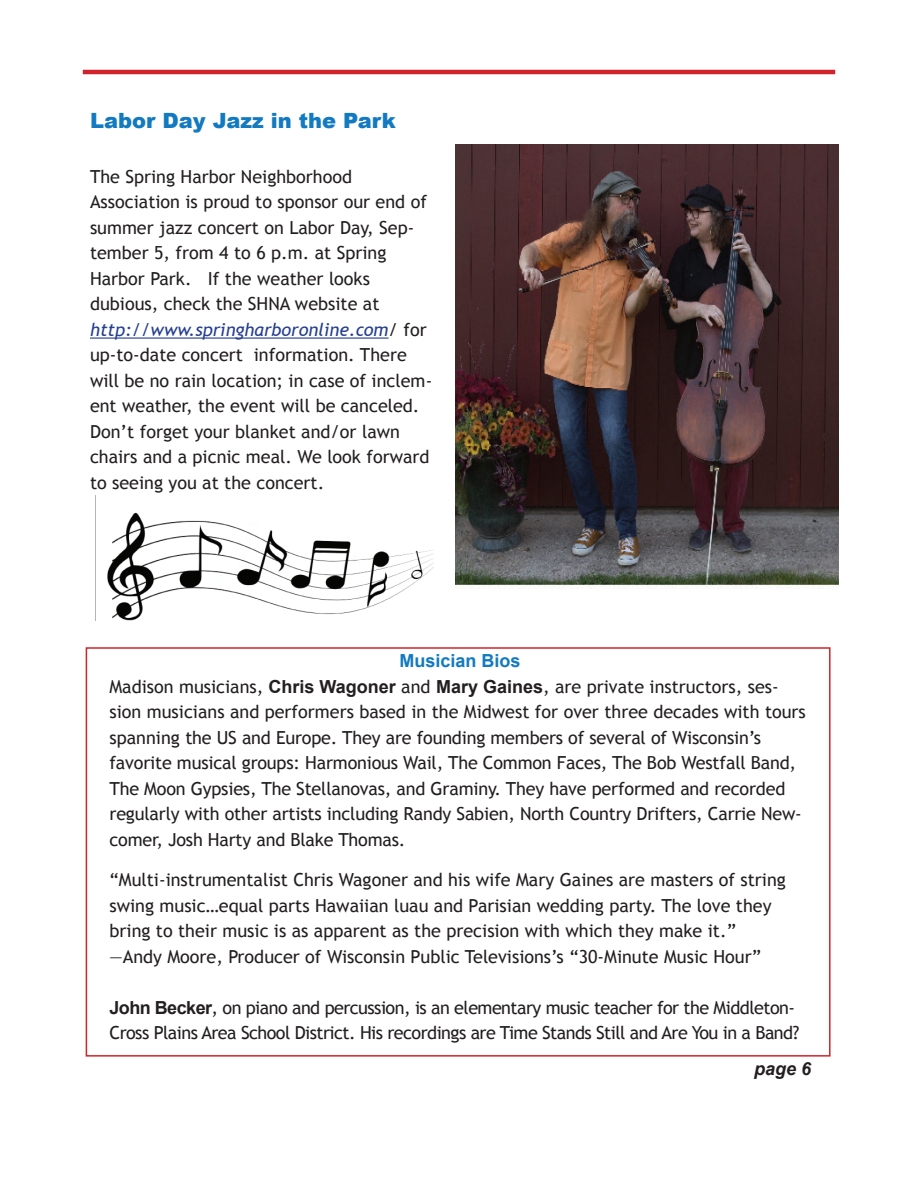
<style>
.page{position:relative;width:918px;height:1188px;background:#fff}
.page>*{position:absolute;margin:0;border:0;box-sizing:border-box;transform-origin:0 0}
.t1{font:900 21px "Arial";color:#127ac0}
.t2{font:18px/25.5px "Trebuchet MS";color:#231f20}
.t3{font:18px/25.5px "Trebuchet MS";letter-spacing:-.03em;color:#231f20}
.t4{font:700 18px "Arial";color:#127ac0}
.t5{font:italic 700 18px "Arial";color:#231f20}
.s1{font-style:italic;color:#243e91}
.s2{font-family:"Arial";font-weight:700}
</style>
<div class="page">
<hr style="left:83px;top:70px;width:752px;height:4px;background:#d1232a">
<hr style="left:90px;top:338px;width:299px;height:1px;background:#243e91">
<img style="left:455px;top:144px;width:384px;height:445px">
<img style="left:95px;top:495px;width:339px;height:126px">
<div style="left:86px;top:647px;width:745px;height:410px;border:2px solid #d1232a"></div>
<p class="t1" style="left:90px;top:105px;width:307px">Labor Day Jazz in the Park</p>
<p class="t2" style="left:90px;top:164px;width:344px">The Spring Harbor Neighborhood Association is proud to sponsor our end of summer jazz concert on Labor Day, Sep&shy;tember 5, from 4 to 6 p.m. at Spring Harbor Park. If the weather looks dubious, check the SHNA website at <span class="s1">http://www.springharboronline.com</span>/ for up-to-date concert information. There will be no rain location; in case of inclem&shy;ent weather, the event will be canceled.<br>Don’t forget your blanket and/or lawn chairs and a picnic meal. We look forward to seeing you at the concert.</p>
<p class="t4" style="left:399px;top:649px;width:123px">Musician Bios</p>
<p class="t2" style="left:109px;top:674px;width:698px">Madison musicians, <span class="s2">Chris Wagoner</span> and <span class="s2">Mary Gaines</span>, are private instructors, ses&shy;sion musicians and performers based in the Midwest for over three decades with tours spanning the US and Europe. They are founding members of several of Wisconsin’s favorite musical groups: Harmonious Wail, The Common Faces, The Bob Westfall Band, The Moon Gypsies, The Stellanovas, and Graminy. They have performed and recorded regularly with other artists including Randy Sabien, North Country Drifters, Carrie New&shy;comer, Josh Harty and Blake Thomas.</p>
<p class="t2" style="left:110px;top:868px;width:678px">“Multi-instrumentalist Chris Wagoner and his wife Mary Gaines are masters of string swing music…equal parts Hawaiian luau and Parisian wedding party. The love they bring to their music is as apparent as the precision with which they make it.” —Andy Moore, Producer of Wisconsin Public Televisions’s “30-Minute Music Hour”</p>
<p class="t3" style="left:110px;top:995px;width:691px"><span class="s2">John Becker</span>, on piano and percussion, is an elementary music teacher for the Middleton-<br>Cross Plains Area School District. His recordings are Time Stands Still and Are You in a Band?</p>
<p class="t5" style="left:754px;top:1057px;width:59px">page 6</p>
</div>
